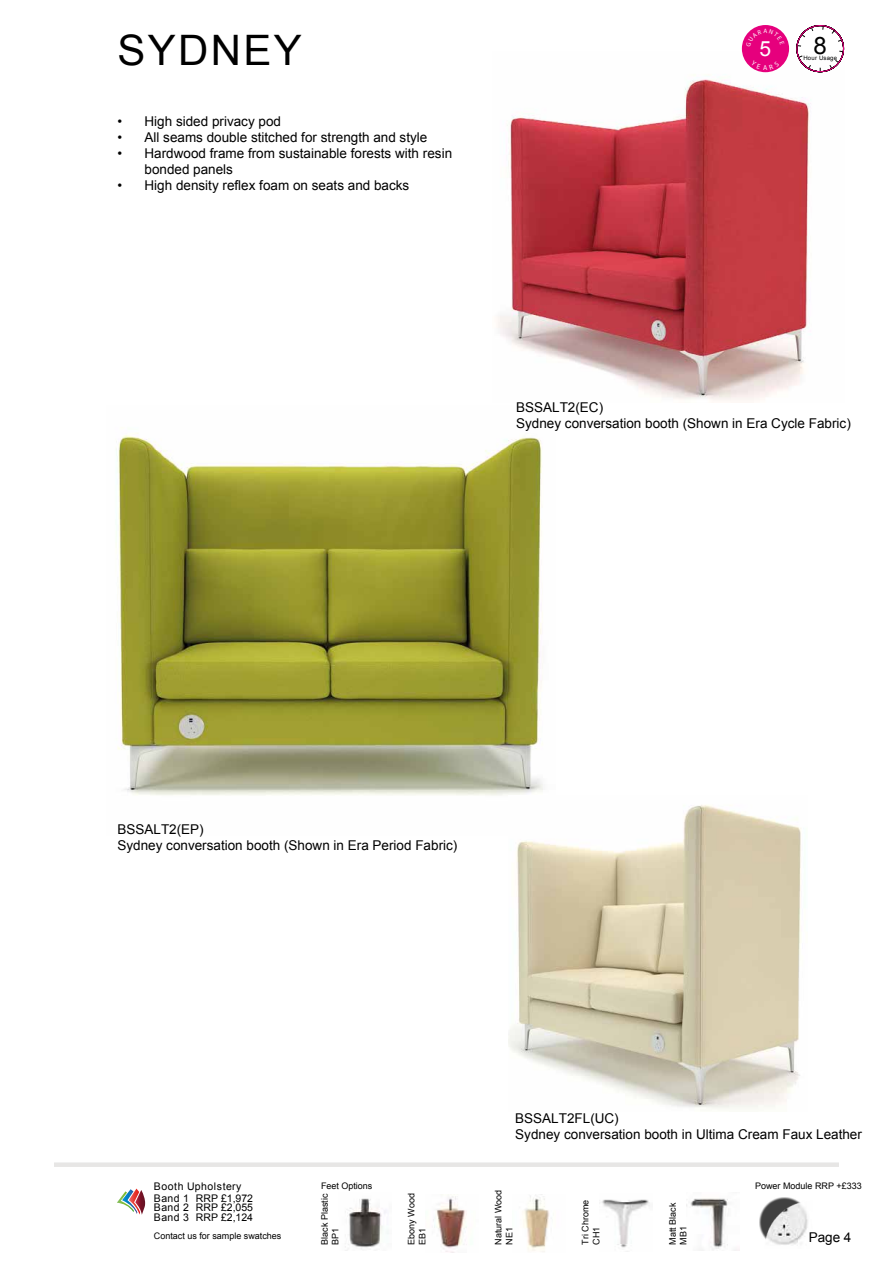
<style>
.page{position:relative;width:893px;height:1263px;background:#fff}
.page>*{position:absolute;margin:0;border:0;box-sizing:border-box;transform-origin:0 0}
.t1{font:42px "Arial";letter-spacing:.055em;color:#000}
.t2{font:24px "Arial";color:#000}
.t3{font:21px "Arial";color:#fff}
.t4{font:13.5px/16.2px "Arial";color:#000}
.t5{font:10.5px/12px "Arial";letter-spacing:.055em;color:#000}
.t6{font:10.5px/9.3px "Arial";color:#000}
.t7{font:9px/10.8px "Arial";color:#000}
.t8{font:6px "Arial";letter-spacing:.055em;color:#000}
</style>
<div class="page">
<img style="left:116px;top:433px;width:427px;height:363px">
<img style="left:498px;top:53px;width:313px;height:348px">
<img style="left:508px;top:795px;width:293px;height:314px">
<div style="left:742px;top:25px;width:47px;height:47px;background:#e6007d;border-radius:50%"></div>
<svg style="left:793px;top:25px;width:52px;height:51px"></svg>
<div style="left:54px;top:1162px;width:785px;height:5px;background:#e3e2e1"></div>
<img style="left:345px;top:1198px;width:44px;height:53px">
<img style="left:522px;top:1194px;width:27px;height:58px">
<img style="left:602px;top:1199px;width:48px;height:53px">
<img style="left:686px;top:1198px;width:53px;height:53px">
<img style="left:433px;top:1196px;width:34px;height:57px">
<img style="left:759px;top:1197px;width:49px;height:48px">
<svg style="left:117px;top:1188px;width:28px;height:27px"></svg>
<svg style="left:746px;top:29px;width:38px;height:7px"></svg>
<svg style="left:751px;top:67px;width:28px;height:3px"></svg>
<h1 class="t1" style="left:117px;top:22px;width:186px">SYDNEY</h1>
<p class="t4" style="left:117px;top:113px;width:165px">• High sided privacy pod</p>
<p class="t4" style="left:117px;top:129px;width:311px">• All seams double stitched for strength and style</p>
<p class="t4" style="left:144px;top:145px;width:309px;text-indent:-27px">• Hardwood frame from sustainable forests with resin bonded panels</p>
<p class="t4" style="left:117px;top:178px;width:293px">• High density reflex foam on seats and backs</p>
<h3 class="t3" style="left:760px;top:35px;width:13px">5</h3>
<h2 class="t2" style="left:813px;top:30px;width:15px">8</h2>
<p class="t8" style="left:803px;top:54px;width:35px">Hour Usage</p>
<p class="t4" style="left:516px;top:399px;width:336px">BSSALT2(EC)<br>Sydney conversation booth (Shown in Era Cycle Fabric)</p>
<p class="t4" style="left:117px;top:821px;width:341px">BSSALT2(EP)<br>Sydney conversation booth (Shown in Era Period Fabric)</p>
<p class="t4" style="left:515px;top:1110px;width:348px">BSSALT2FL(UC)<br>Sydney conversation booth in Ultima Cream Faux Leather</p>
<p class="t5" style="left:154px;top:1180px;width:101px">Booth Upholstery<br>Band 1 RRP £1,972</p>
<p class="t6" style="left:154px;top:1203px;width:101px">Band 2 RRP £2,055<br>Band 3 RRP £2,124</p>
<p class="t7" style="left:154px;top:1230px;width:129px">Contact us for sample swatches</p>
<p class="t7" style="left:321px;top:1180px;width:53px">Feet Options</p>
<p class="t7" style="left:755px;top:1180px;width:108px">Power Module RRP +£333</p>
<p class="t7" style="left:319px;top:1245px;width:53px;rotate:-90deg">Black Plastic<br>BP1</p>
<p class="t7" style="left:406px;top:1245px;width:53px;rotate:-90deg">Ebony Wood<br>EB1</p>
<p class="t7" style="left:493px;top:1245px;width:57px;rotate:-90deg">Natural Wood<br>NE1</p>
<p class="t7" style="left:580px;top:1245px;width:47px;rotate:-90deg">Tri Chrome<br>CH1</p>
<p class="t7" style="left:667px;top:1245px;width:44px;rotate:-90deg">Matt Black<br>MB1</p>
<p class="t4" style="left:809px;top:1229px;width:44px">Page 4</p>
</div>
